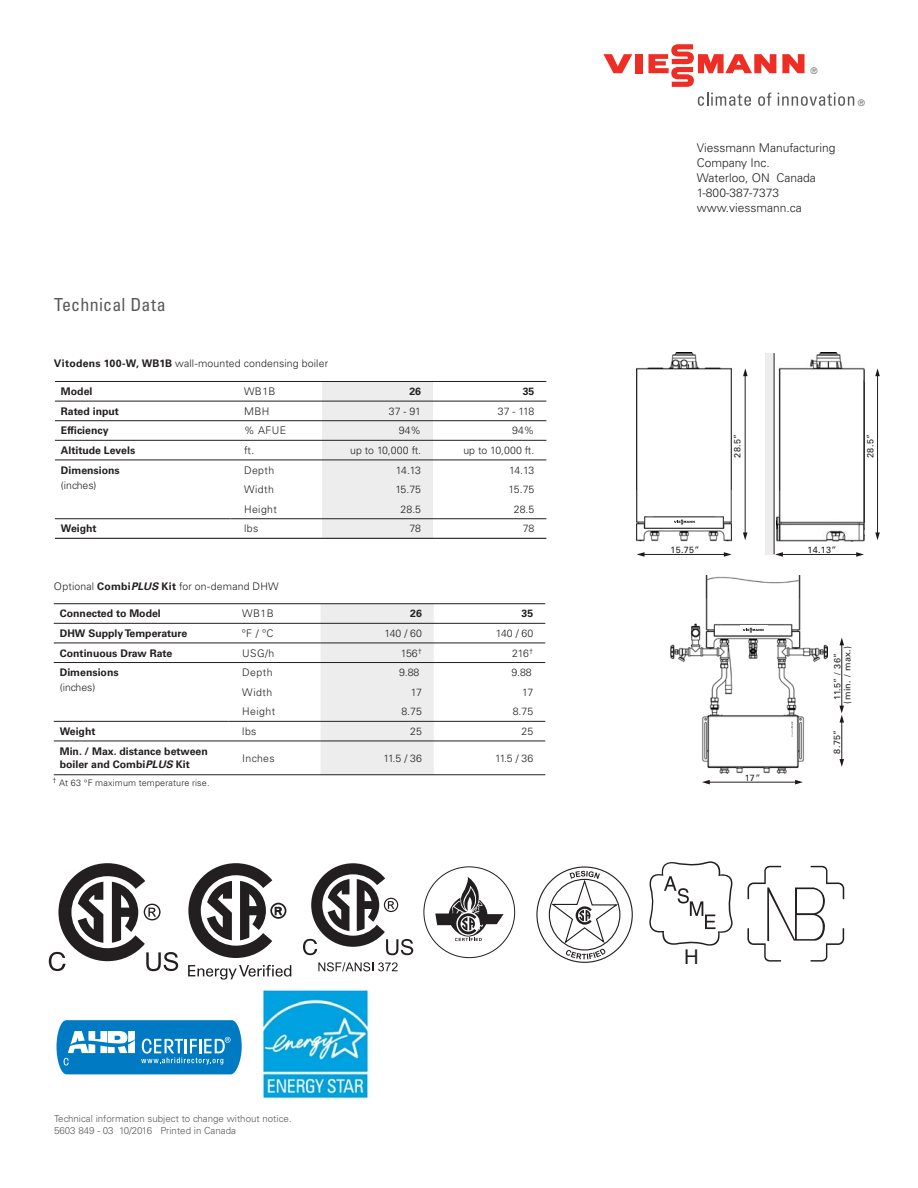
<style>
.page{position:relative;width:918px;height:1188px;background:#fff}
.page>*{position:absolute;margin:0;border:0;box-sizing:border-box;transform-origin:0 0}
.t1{font:20.25px "Arial";color:#231f20}
.t2{font:condensed 18px "Univers LT Std";letter-spacing:.01em;color:#58595b}
.t3{font:300 12px/15px "Univers LT Std";color:#231f20}
.t4{font:300 10.5px "Univers LT Std";letter-spacing:.015em;color:#231f20}
.t5{font:700 10.5px/12.6px "Univers LT Std";color:#231f20}
.t6{font:300 9.75px/12px "Univers LT Std";color:#58595b}
.t7{font:9px/10.1px "Univers LT Std";letter-spacing:.04em;color:#231f20;text-align:center}
.t8{font:300 9px "Univers LT Std";letter-spacing:.015em;color:#231f20}
.t9{font:300 9px "Univers LT Std";color:#58595b}
.s1{font-weight:700}
.s2{font-family:"Univers CE";font-weight:700;font-style:italic}
.s3{font-family:"Univers CE";font-style:italic}
</style>
<div class="page">
<hr style="left:745px;top:372px;width:1px;height:164px;background:#231f20">
<hr style="left:877px;top:375px;width:1px;height:161px;background:#231f20">
<hr style="left:842px;top:640px;width:1px;height:69px;background:#231f20">
<hr style="left:842px;top:718px;width:1px;height:44px;background:#231f20">
<img style="left:776px;top:352px;width:89px;height:189px">
<div style="left:766px;top:353px;width:8px;height:201px;background:#ededee"></div>
<hr style="left:774px;top:353px;width:1px;height:201px;background:#231f20">
<svg style="left:875px;top:368px;width:5px;height:8px"></svg>
<svg style="left:743px;top:532px;width:4px;height:8px"></svg>
<svg style="left:743px;top:368px;width:5px;height:8px"></svg>
<svg style="left:875px;top:532px;width:5px;height:8px"></svg>
<svg style="left:840px;top:759px;width:4px;height:8px"></svg>
<svg style="left:839px;top:706px;width:5px;height:17px"></svg>
<svg style="left:840px;top:638px;width:4px;height:7px"></svg>
<hr style="left:780px;top:554px;width:79px;height:1px;background:#231f20">
<svg style="left:856px;top:552px;width:8px;height:5px"></svg>
<hr style="left:638px;top:554px;width:88px;height:1px;background:#231f20">
<svg style="left:724px;top:552px;width:8px;height:5px"></svg>
<svg style="left:637px;top:552px;width:8px;height:5px"></svg>
<svg style="left:775px;top:552px;width:8px;height:5px"></svg>
<hr style="left:707px;top:782px;width:93px;height:1px;background:#231f20">
<svg style="left:795px;top:780px;width:8px;height:4px"></svg>
<svg style="left:702px;top:780px;width:8px;height:4px"></svg>
<img style="left:637px;top:352px;width:95px;height:189px">
<div style="left:671px;top:518px;width:28px;height:8px;background:#fff"></div>
<svg style="left:674px;top:520px;width:21px;height:4px"></svg>
<img style="left:670px;top:576px;width:157px;height:197px">
<div style="left:740px;top:625px;width:28px;height:9px;background:#fff"></div>
<svg style="left:743px;top:628px;width:21px;height:5px"></svg>
<svg style="left:791px;top:722px;width:2px;height:15px"></svg>
<svg style="left:322px;top:382px;width:224px;height:156px"></svg>
<hr style="left:55px;top:440px;width:491px;height:1px;background:#231f20">
<hr style="left:55px;top:460px;width:491px;height:1px;background:#231f20">
<hr style="left:55px;top:518px;width:176px;height:1px;background:#231f20">
<hr style="left:55px;top:381px;width:491px;height:1px;background:#231f20">
<hr style="left:55px;top:401px;width:491px;height:1px;background:#231f20">
<hr style="left:231px;top:518px;width:315px;height:1px;background:#231f20">
<hr style="left:55px;top:420px;width:491px;height:1px;background:#231f20">
<hr style="left:55px;top:538px;width:491px;height:1px;background:#231f20">
<svg style="left:321px;top:604px;width:224px;height:170px"></svg>
<hr style="left:54px;top:662px;width:491px;height:1px;background:#231f20">
<hr style="left:54px;top:721px;width:175px;height:1px;background:#231f20">
<hr style="left:54px;top:603px;width:491px;height:1px;background:#231f20">
<hr style="left:54px;top:623px;width:491px;height:1px;background:#231f20">
<hr style="left:229px;top:721px;width:316px;height:1px;background:#231f20">
<hr style="left:54px;top:643px;width:491px;height:1px;background:#231f20">
<hr style="left:54px;top:741px;width:491px;height:1px;background:#231f20">
<hr style="left:54px;top:774px;width:491px;height:1px;background:#231f20">
<img style="left:262px;top:989px;width:108px;height:111px">
<svg style="left:56px;top:1020px;width:186px;height:55px;background:#3495cf"></svg>
<svg style="left:435px;top:877px;width:69px;height:64px"></svg>
<svg style="left:549px;top:871px;width:71px;height:88px"></svg>
<svg style="left:649px;top:862px;width:84px;height:84px"></svg>
<svg style="left:188px;top:863px;width:98px;height:95px"></svg>
<svg style="left:188px;top:965px;width:103px;height:15px"></svg>
<svg style="left:49px;top:863px;width:129px;height:108px"></svg>
<svg style="left:748px;top:866px;width:96px;height:96px"></svg>
<svg style="left:303px;top:863px;width:110px;height:92px"></svg>
<svg style="left:318px;top:962px;width:80px;height:9px"></svg>
<svg style="left:698px;top:93px;width:53px;height:13px"></svg>
<svg style="left:758px;top:93px;width:13px;height:13px"></svg>
<svg style="left:778px;top:93px;width:76px;height:13px"></svg>
<div style="left:635px;top:54px;width:7px;height:19px;background:#ee2d24"></div>
<svg style="left:603px;top:54px;width:29px;height:19px"></svg>
<svg style="left:648px;top:44px;width:128px;height:43px"></svg>
<svg style="left:782px;top:54px;width:23px;height:19px"></svg>
<h2 class="t2" style="left:54px;top:297px;width:113px">Technical Data</h2>
<p class="t4" style="left:54px;top:359px;width:276px"><span class="s1">Vitodens 100-W, WB1B</span> wall-mounted condensing boiler</p>
<p class="t5" style="left:61px;top:386px;width:33px">Model</p>
<p class="t4" style="left:244px;top:387px;width:33px">WB1B</p>
<p class="t5" style="left:409px;top:386px;width:13px">26</p>
<p class="t5" style="left:523px;top:386px;width:13px">35</p>
<p class="t5" style="left:61px;top:405px;width:60px">Rated input</p>
<p class="t4" style="left:244px;top:407px;width:27px">MBH</p>
<p class="t4" style="left:389px;top:407px;width:34px">37 - 91</p>
<p class="t4" style="left:498px;top:407px;width:38px">37 - 118</p>
<p class="t5" style="left:61px;top:425px;width:49px">Efficiency</p>
<p class="t4" style="left:244px;top:426px;width:44px">% AFUE</p>
<p class="t4" style="left:399px;top:426px;width:24px">94%</p>
<p class="t4" style="left:512px;top:426px;width:24px">94%</p>
<p class="t5" style="left:61px;top:445px;width:76px">Altitude Levels</p>
<p class="t4" style="left:244px;top:446px;width:12px">ft.</p>
<p class="t4" style="left:350px;top:446px;width:72px">up to 10,000 ft.</p>
<p class="t4" style="left:463px;top:446px;width:72px">up to 10,000 ft.</p>
<p class="t5" style="left:61px;top:464px;width:60px">Dimensions</p>
<p class="t4" style="left:244px;top:465px;width:32px">Depth</p>
<p class="t4" style="left:396px;top:465px;width:27px">14.13</p>
<p class="t4" style="left:509px;top:465px;width:27px">14.13</p>
<p class="t4" style="left:61px;top:480px;width:37px">(inches)</p>
<p class="t4" style="left:244px;top:485px;width:31px">Width</p>
<p class="t4" style="left:395px;top:485px;width:27px">15.75</p>
<p class="t4" style="left:509px;top:485px;width:27px">15.75</p>
<p class="t4" style="left:244px;top:505px;width:35px">Height</p>
<p class="t4" style="left:401px;top:505px;width:22px">28.5</p>
<p class="t4" style="left:514px;top:505px;width:22px">28.5</p>
<p class="t5" style="left:61px;top:523px;width:37px">Weight</p>
<p class="t4" style="left:244px;top:524px;width:16px">lbs</p>
<p class="t4" style="left:409px;top:524px;width:13px">78</p>
<p class="t4" style="left:523px;top:524px;width:13px">78</p>
<p class="t4" style="left:54px;top:582px;width:226px">Optional <span class="s1">Combi</span><span class="s2">PLUS</span> <span class="s1">Kit</span> for on-demand DHW</p>
<p class="t5" style="left:60px;top:608px;width:103px">Connected to Model</p>
<p class="t4" style="left:242px;top:609px;width:33px">WB1B</p>
<p class="t5" style="left:410px;top:608px;width:13px">26</p>
<p class="t5" style="left:522px;top:608px;width:13px">35</p>
<p class="t5" style="left:60px;top:628px;width:129px">DHW Supply Temperature</p>
<p class="t4" style="left:242px;top:629px;width:33px">ºF / ºC</p>
<p class="t4" style="left:384px;top:629px;width:39px">140 / 60</p>
<p class="t4" style="left:496px;top:629px;width:39px">140 / 60</p>
<p class="t5" style="left:60px;top:647px;width:114px">Continuous Draw Rate</p>
<p class="t4" style="left:242px;top:648px;width:34px">USG/h</p>
<p class="t4" style="left:401px;top:648px;width:23px">156<sup>†</sup></p>
<p class="t4" style="left:512px;top:648px;width:23px">216<sup>†</sup></p>
<p class="t5" style="left:60px;top:667px;width:60px">Dimensions</p>
<p class="t4" style="left:242px;top:668px;width:32px">Depth</p>
<p class="t4" style="left:399px;top:668px;width:22px">9.88</p>
<p class="t4" style="left:511px;top:668px;width:22px">9.88</p>
<p class="t4" style="left:60px;top:683px;width:37px">(inches)</p>
<p class="t4" style="left:242px;top:688px;width:31px">Width</p>
<p class="t4" style="left:411px;top:688px;width:12px">17</p>
<p class="t4" style="left:522px;top:688px;width:12px">17</p>
<p class="t4" style="left:242px;top:707px;width:35px">Height</p>
<p class="t4" style="left:401px;top:707px;width:22px">8.75</p>
<p class="t4" style="left:513px;top:707px;width:22px">8.75</p>
<p class="t5" style="left:60px;top:726px;width:37px">Weight</p>
<p class="t4" style="left:242px;top:727px;width:16px">lbs</p>
<p class="t4" style="left:410px;top:727px;width:13px">25</p>
<p class="t4" style="left:522px;top:727px;width:13px">25</p>
<p class="t5" style="left:60px;top:746px;width:150px">Min. / Max. distance between boiler and Combi<span class="s3">PLUS</span> Kit</p>
<p class="t4" style="left:242px;top:754px;width:34px">Inches</p>
<p class="t4" style="left:384px;top:754px;width:40px">11.5 / 36</p>
<p class="t4" style="left:495px;top:754px;width:40px">11.5 / 36</p>
<p class="t8" style="left:53px;top:779px;width:159px"><sup>†</sup> At 63 °F maximum temperature rise.</p>
<p class="t6" style="left:54px;top:1113px;width:239px">Technical information subject to change without notice.<br>5603 849 - 03 10/2016 Printed in Canada</p>
<p class="t9" style="left:810px;top:67px;width:9px">®</p>
<p class="t3" style="left:697px;top:141px;width:140px">Viessmann Manufacturing<br>Company Inc.<br>Waterloo, ON Canada<br>1-800-387-7373 www.viessmann.ca</p>
<p class="t9" style="left:858px;top:99px;width:9px">®</p>
<p class="t7" style="left:732px;top:458px;width:25px;rotate:-90deg">28.5”</p>
<p class="t7" style="left:865px;top:458px;width:25px;rotate:-90deg">28.5”</p>
<p class="t7" style="left:670px;top:544px;width:31px">15.75”</p>
<p class="t7" style="left:808px;top:544px;width:30px">14.13”</p>
<p class="t7" style="left:745px;top:772px;width:17px">17”</p>
<h1 class="t1" style="left:684px;top:946px;width:16px">H</h1>
<p class="t7" style="left:832px;top:704px;width:59px;rotate:-90deg">11.5” / 36” (min. / max.)</p>
<p class="t7" style="left:832px;top:754px;width:25px;rotate:-90deg">8.75”</p>
</div>
